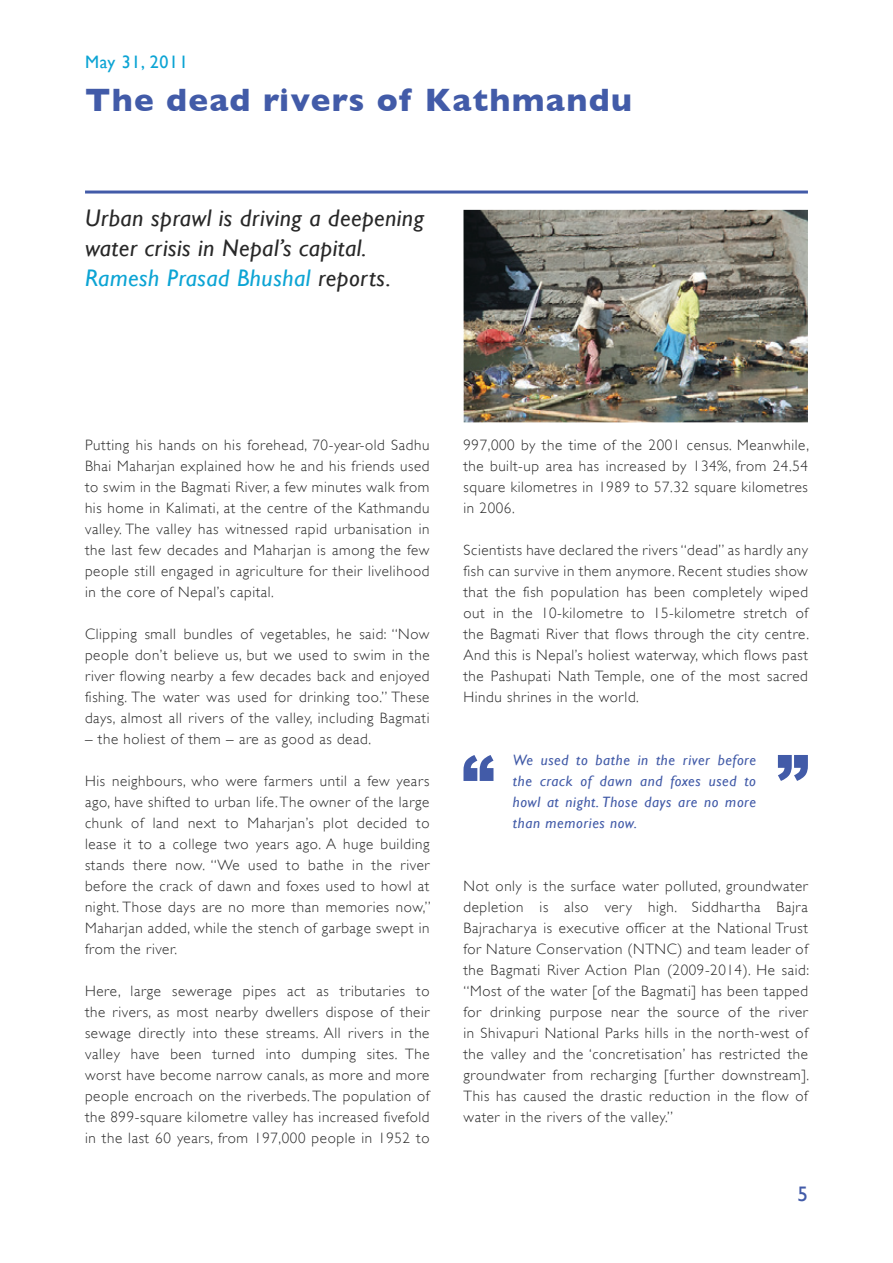
<style>
.page{position:relative;width:893px;height:1263px;background:#fff}
.page>*{position:absolute;margin:0;border:0;box-sizing:border-box;transform-origin:0 0}
.Article_Headline{font:700 33px "Gill Sans";letter-spacing:.04em;color:#425ba8}
.LEFT_without_gap{font:italic 24px/30px "Gill Sans";letter-spacing:.02em;color:#282828}
.LEFT_without_gap-2{font:italic 24px "Gill Sans";letter-spacing:.02em;color:#0ca4d4}
.JUSTIFY{font:21px "Gill Sans";color:#425ba8}
.LEFT_without_gap-3{font:18px "Gill Sans";letter-spacing:.04em;color:#0ca4d4}
.JUSTIFY-2{font:300 15px/21px "Gill Sans";letter-spacing:.04em;color:#282828;text-align:justify}
.JUSTIFY-3{font:italic 15px/21px "Gill Sans";letter-spacing:.04em;color:#425ba8;text-align:justify}
.s1{color:#282828}
</style>
<div class="page">
<hr style="left:85px;top:191px;width:723px;height:3px;background:#425ba8">
<img style="left:463px;top:210px;width:345px;height:212px">
<svg style="left:463px;top:755px;width:30px;height:26px"></svg>
<svg style="left:778px;top:755px;width:30px;height:26px"></svg>
<p class="LEFT_without_gap-3" style="left:85px;top:51px;width:104px">May 31, 2011</p>
<p class="Article_Headline" style="left:85px;top:80px;width:549px">The dead rivers of Kathmandu</p>
<p class="LEFT_without_gap" style="left:85px;top:203px;width:340px">Urban sprawl is driving a deepening water crisis in Nepal’s capital.</p>
<p class="LEFT_without_gap-2" style="left:85px;top:265px;width:307px">Ramesh Prasad Bhushal <span class="s1">reports.</span></p>
<p class="JUSTIFY-2" style="left:85px;top:435px;width:346px">Putting his hands on his forehead, 70-year-old Sadhu Bhai Maharjan explained how he and his friends used to swim in the Bagmati River, a few minutes walk from his home in Kalimati, at the centre of the Kathmandu valley. The valley has witnessed rapid urbanisation in the last few decades and Maharjan is among the few people still engaged in agriculture for their livelihood in the core of Nepal’s capital.</p>
<p class="JUSTIFY-2" style="left:85px;top:624px;width:346px">Clipping small bundles of vegetables, he said: “Now people don’t believe us, but we used to swim in the river flowing nearby a few decades back and enjoyed fishing. The water was used for drinking too.” These days, almost all rivers of the valley, including Bagmati</p>
<p class="JUSTIFY-2" style="left:85px;top:729px;width:287px">– the holiest of them – are as good as dead.</p>
<p class="JUSTIFY-2" style="left:85px;top:771px;width:347px">His neighbours, who were farmers until a few years ago, have shifted to urban life. The owner of the large chunk of land next to Maharjan’s plot decided to lease it to a college two years ago. A huge building stands there now. “We used to bathe in the river before the crack of dawn and foxes used to howl at night. Those days are no more than memories now,” Maharjan added, while the stench of garbage swept in from the river.</p>
<p class="JUSTIFY-2" style="left:85px;top:981px;width:346px">Here, large sewerage pipes act as tributaries to the rivers, as most nearby dwellers dispose of their sewage directly into these streams. All rivers in the valley have been turned into dumping sites. The worst have become narrow canals, as more and more people encroach on the riverbeds. The population of the 899-square kilometre valley has increased fivefold in the last 60 years, from 197,000 people in 1952 to</p>
<p class="JUSTIFY-2" style="left:463px;top:435px;width:347px">997,000 by the time of the 2001 census. Meanwhile, the built-up area has increased by 134%, from 24.54 square kilometres in 1989 to 57.32 square kilometres in 2006.</p>
<p class="JUSTIFY-2" style="left:463px;top:540px;width:347px">Scientists have declared the rivers “dead” as hardly any fish can survive in them anymore. Recent studies show that the fish population has been completely wiped out in the 10-kilometre to 15-kilometre stretch of the Bagmati River that flows through the city centre.<br>And this is Nepal’s holiest waterway, which flows past the Pashupati Nath Temple, one of the most sacred Hindu shrines in the world.</p>
<p class="JUSTIFY-3" style="left:513px;top:750px;width:245px">We used to bathe in the river before the crack of dawn and foxes used to howl at night. Those days are no more than memories now.</p>
<p class="JUSTIFY-2" style="left:463px;top:876px;width:347px">Not only is the surface water polluted, groundwater depletion is also very high. Siddhartha Bajra Bajracharya is executive officer at the National Trust for Nature Conservation (NTNC) and team leader of the Bagmati River Action Plan (2009-2014). He said: “Most of the water [of the Bagmati] has been tapped for drinking purpose near the source of the river in Shivapuri National Parks hills in the north-west of the valley and the ‘concretisation’ has restricted the groundwater from recharging [further downstream].<br>This has caused the drastic reduction in the flow of water in the rivers of the valley.”</p>
<p class="JUSTIFY" style="left:797px;top:1181px;width:12px">5</p>
</div>
